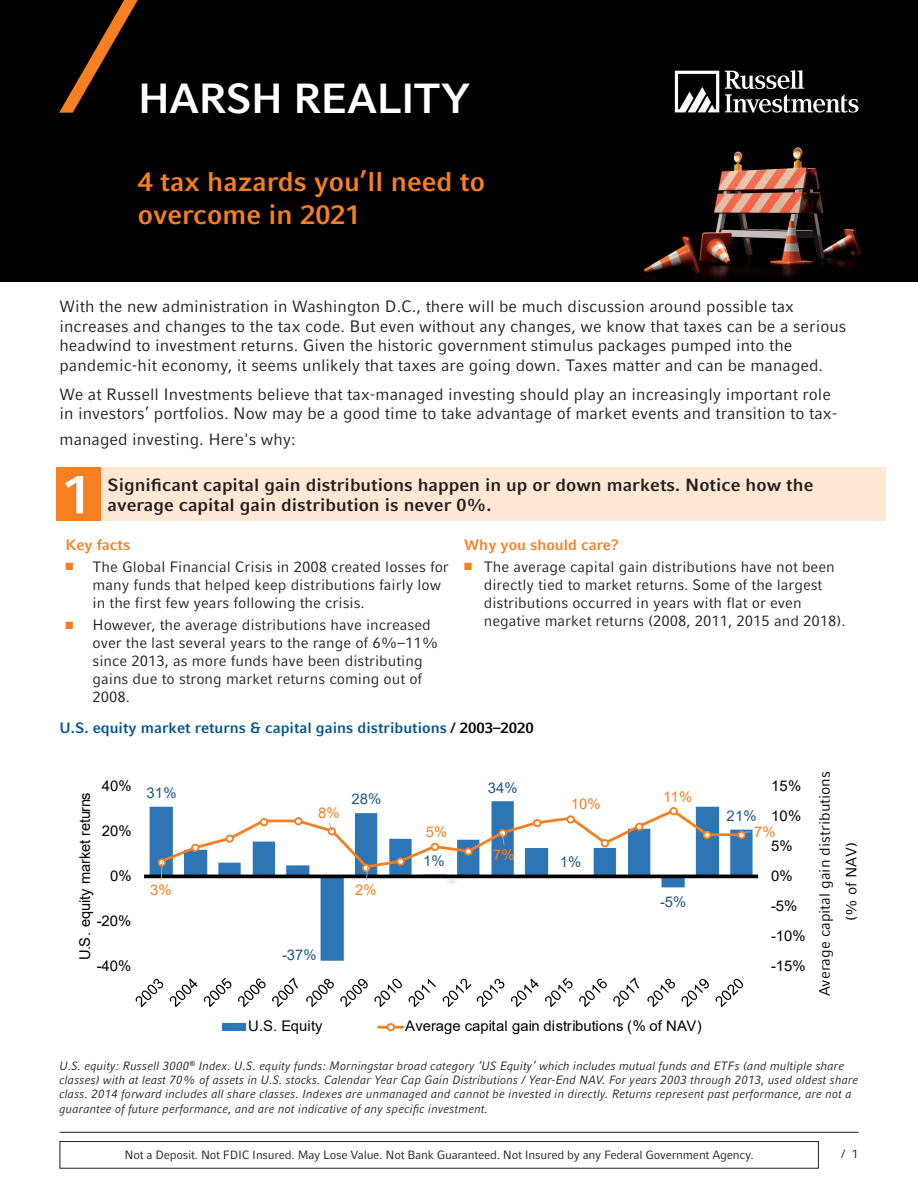
<style>
.page{position:relative;width:918px;height:1188px;background:#fff}
.page>*{position:absolute;margin:0;border:0;box-sizing:border-box;transform-origin:0 0}
.t1{font:700 54px "Compatil Fact LT Pro";color:#fff}
.t2{font:700 42px "Compatil Fact LT Pro";letter-spacing:-.02em;color:#fff}
.t3{font:700 27px/33px "Compatil Fact LT Pro";color:#f57f21}
.t4{font:700 17.7px/19.5px "Compatil Fact LT Pro";color:#231f20}
.t5{font:16.5px/19.8px "Compatil Fact LT Pro";color:#231f20}
.t6{font:15px/18px "Compatil Fact LT Pro";color:#231f20}
.t7{font:700 15px "Compatil Fact LT Pro";color:#005595}
.t8{font:15px/26.5px "Compatil Fact LT Pro";color:#000001;text-align:center}
.t9{font:700 15px "Compatil Fact LT Pro";color:#f57f21}
.t10{font:14.85px "Arial";color:#000}
.t11{font:14.7px "Arial";letter-spacing:.005em;color:#000}
.t12{font:14.7px "Arial";letter-spacing:.005em;color:#1d5884}
.t13{font:14.7px "Arial";color:#f57e20}
.t14{font:italic 12px/14.4px "Compatil Fact LT Pro";color:#231f20}
.t15{font:12px "Compatil Fact LT Pro";letter-spacing:-.02em;color:#231f20}
.s1{color:#f57f21}
.s2{color:#000001}
</style>
<div class="page">
<div style="left:0;top:0;width:918px;height:281px;background:#010101"></div>
<svg style="left:59px;top:0;width:79px;height:113px;background:#2a1606"></svg>
<div style="left:56px;top:467px;width:46px;height:54px;background:#f57f21"></div>
<div style="left:102px;top:467px;width:784px;height:54px;background:#fee8d4"></div>
<svg style="left:150px;top:801px;width:603px;height:160px"></svg>
<img style="left:442px;top:881px;width:20px;height:6px">
<hr style="left:144px;top:875px;width:614px;height:3px;background:#000">
<svg style="left:158px;top:807px;width:594px;height:74px"></svg>
<svg style="left:136px;top:979px;width:27px;height:28px"></svg>
<svg style="left:170px;top:978px;width:28px;height:29px"></svg>
<svg style="left:204px;top:978px;width:28px;height:29px"></svg>
<svg style="left:238px;top:979px;width:28px;height:28px"></svg>
<svg style="left:272px;top:977px;width:26px;height:30px"></svg>
<svg style="left:306px;top:979px;width:28px;height:28px"></svg>
<svg style="left:340px;top:979px;width:28px;height:28px"></svg>
<svg style="left:374px;top:979px;width:28px;height:28px"></svg>
<svg style="left:409px;top:979px;width:27px;height:28px"></svg>
<svg style="left:443px;top:979px;width:28px;height:28px"></svg>
<svg style="left:477px;top:979px;width:27px;height:28px"></svg>
<svg style="left:511px;top:978px;width:28px;height:29px"></svg>
<svg style="left:545px;top:978px;width:28px;height:29px"></svg>
<svg style="left:579px;top:979px;width:28px;height:28px"></svg>
<svg style="left:613px;top:977px;width:26px;height:30px"></svg>
<svg style="left:647px;top:979px;width:28px;height:28px"></svg>
<svg style="left:681px;top:979px;width:28px;height:28px"></svg>
<svg style="left:716px;top:979px;width:27px;height:28px"></svg>
<div style="left:222px;top:1023px;width:23px;height:7px;background:#2e75b6"></div>
<hr style="left:379px;top:1026px;width:24px;height:3px;background:#f57e20">
<div style="left:387px;top:1024px;width:7px;height:6px;background:#fff;border-radius:50%"></div>
<div style="left:387px;top:1023px;width:8px;height:8px;border:2px solid #f57e20;border-radius:50%"></div>
<svg style="left:725px;top:70px;width:133px;height:43px;background:#3e3e3e"></svg>
<svg style="left:675px;top:71px;width:44px;height:41px"></svg>
<hr style="left:60px;top:1132px;width:799px;height:1px;background:#231f20">
<div style="left:60px;top:1141px;width:759px;height:28px;border:1px solid #231f20"></div>
<h2 class="t2" style="left:138px;top:73px;width:333px">HARSH REALITY</h2>
<h3 class="t3" style="left:138px;top:165px;width:349px">4 tax hazards you’ll need to overcome in 2021</h3>
<p class="t5" style="left:60px;top:296px;width:788px">With the new administration in Washington D.C., there will be much discussion around possible tax increases and changes to the tax code. But even without any changes, we know that taxes can be a serious headwind to investment returns. Given the historic government stimulus packages pumped into the pandemic-hit economy, it seems unlikely that taxes are going down. Taxes matter and can be managed.</p>
<p class="t5" style="left:60px;top:384px;width:779px">We at Russell Investments believe that tax-managed investing should play an increasingly important role in investors’ portfolios. Now may be a good time to take advantage of market events and transition to tax-</p>
<p class="t5" style="left:60px;top:429px;width:238px">managed investing. Here's why:</p>
<h1 class="t1" style="left:62px;top:463px;width:32px">1</h1>
<p class="t4" style="left:108px;top:475px;width:707px">Significant capital gain distributions happen in up or down markets. Notice how the average capital gain distribution is never 0%.</p>
<p class="t9" style="left:66px;top:536px;width:66px">Key facts</p>
<p class="t6" style="left:93px;top:558px;width:358px;text-indent:-27px"><span class="s1">■</span> The Global Financial Crisis in 2008 created losses for many funds that helped keep distributions fairly low in the first few years following the crisis.</p>
<p class="t6" style="left:93px;top:616px;width:347px;text-indent:-27px"><span class="s1">■</span> However, the average distributions have increased over the last several years to the range of 6%–11% since 2013, as more funds have been distributing gains due to strong market returns coming out of 2008.</p>
<p class="t9" style="left:464px;top:536px;width:156px">Why you should care?</p>
<p class="t6" style="left:484px;top:558px;width:363px;text-indent:-20px"><span class="s1">■</span> The average capital gain distributions have not been directly tied to market returns. Some of the largest distributions occurred in years with flat or even negative market returns (2008, 2011, 2015 and 2018).</p>
<p class="t7" style="left:60px;top:719px;width:476px">U.S. equity market returns &amp; capital gains distributions <span class="s2">/ 2003–2020</span></p>
<p class="t11" style="left:102px;top:775px;width:31px">40%</p>
<p class="t10" style="left:75px;top:960px;width:169px;rotate:-90deg">U.S. equity market returns</p>
<p class="t11" style="left:102px;top:820px;width:31px">20%</p>
<p class="t11" style="left:110px;top:865px;width:23px">0%</p>
<p class="t11" style="left:97px;top:911px;width:36px">-20%</p>
<p class="t11" style="left:97px;top:956px;width:36px">-40%</p>
<p class="t12" style="left:147px;top:783px;width:31px">31%</p>
<p class="t13" style="left:150px;top:880px;width:23px">3%</p>
<p class="t13" style="left:318px;top:803px;width:23px">8%</p>
<p class="t12" style="left:351px;top:789px;width:31px">28%</p>
<p class="t12" style="left:282px;top:945px;width:36px">-37%</p>
<p class="t13" style="left:355px;top:880px;width:23px">2%</p>
<p class="t13" style="left:426px;top:822px;width:23px">5%</p>
<p class="t12" style="left:423px;top:850px;width:23px">1%</p>
<p class="t12" style="left:488px;top:777px;width:31px">34%</p>
<p class="t13" style="left:493px;top:845px;width:23px">7%</p>
<p class="t13" style="left:571px;top:793px;width:31px">10%</p>
<p class="t12" style="left:560px;top:852px;width:23px">1%</p>
<p class="t13" style="left:663px;top:787px;width:31px">11%</p>
<p class="t12" style="left:660px;top:892px;width:28px">-5%</p>
<p class="t11" style="left:248px;top:1016px;width:76px">U.S. Equity</p>
<p class="t11" style="left:405px;top:1016px;width:298px">Average capital gain distributions (% of NAV)</p>
<p class="t12" style="left:727px;top:805px;width:31px">21%</p>
<p class="t11" style="left:771px;top:775px;width:31px">15%</p>
<p class="t11" style="left:771px;top:805px;width:31px">10%</p>
<p class="t13" style="left:754px;top:822px;width:23px">7%</p>
<p class="t11" style="left:771px;top:835px;width:23px">5%</p>
<p class="t11" style="left:771px;top:865px;width:23px">0%</p>
<p class="t11" style="left:771px;top:895px;width:28px">-5%</p>
<p class="t11" style="left:771px;top:926px;width:36px">-10%</p>
<p class="t11" style="left:771px;top:956px;width:36px">-15%</p>
<p class="t8" style="left:812px;top:996px;width:227px;rotate:-90deg">Average capital gain distributions (% of NAV)</p>
<p class="t14" style="left:60px;top:1058px;width:801px">U.S. equity: Russell 3000<sup>®</sup> Index. U.S. equity funds: Morningstar broad category ‘US Equity’ which includes mutual funds and ETFs (and multiple share classes) with at least 70% of assets in U.S. stocks. Calendar Year Cap Gain Distributions / Year-End NAV. For years 2003 through 2013, used oldest share class. 2014 forward includes all share classes. Indexes are unmanaged and cannot be invested in directly. Returns represent past performance, are not a guarantee of future performance, and are not indicative of any specific investment.</p>
<p class="t15" style="left:125px;top:1148px;width:631px">Not a Deposit. Not FDIC Insured. May Lose Value. Not Bank Guaranteed. Not Insured by any Federal Government Agency.</p>
<p class="t15" style="left:841px;top:1147px;width:19px">/ 1</p>
</div>
